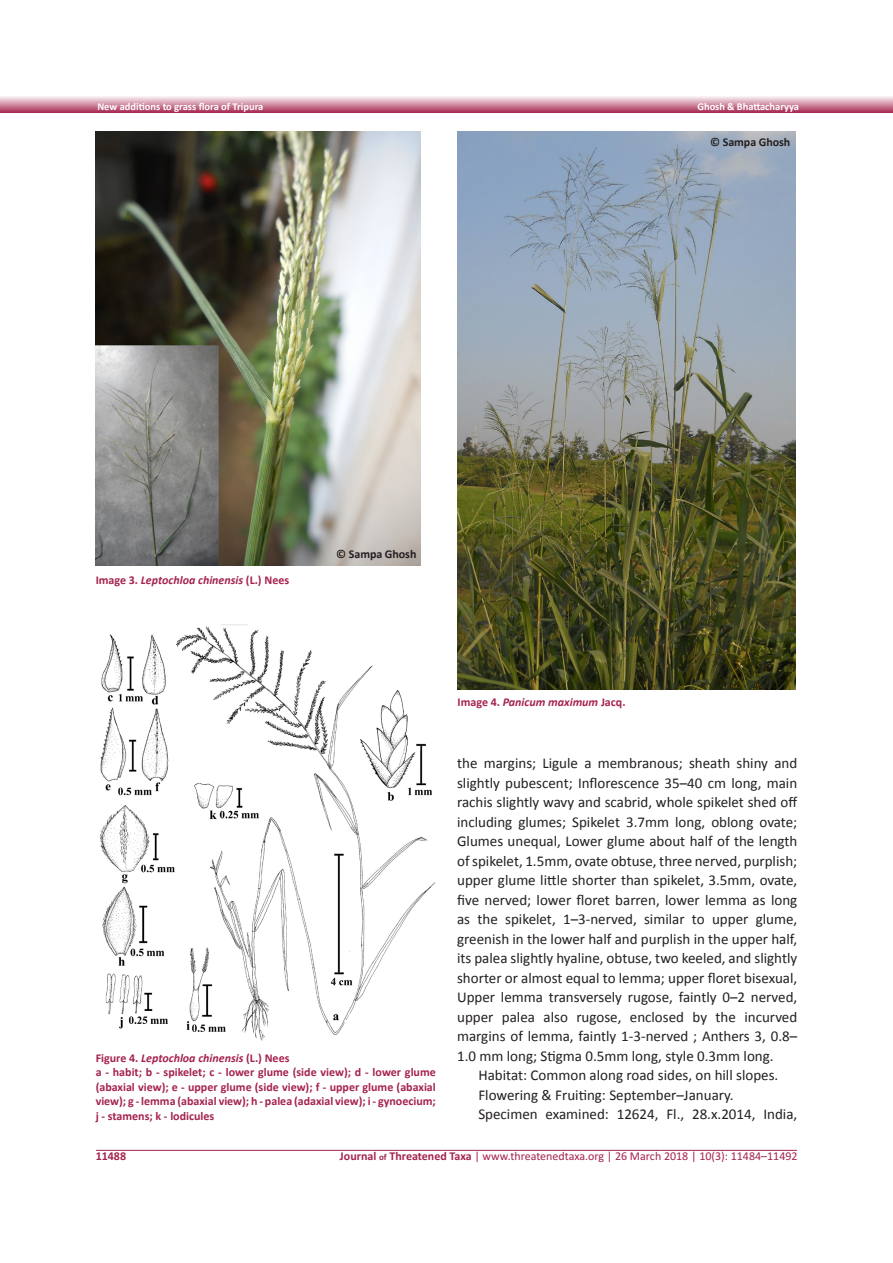
<style>
.page{position:relative;width:893px;height:1263px;background:#fff}
.page>*{position:absolute;margin:0;border:0;box-sizing:border-box;transform-origin:0 0}
.t1{font:15px/19.5px "Calibri";color:#231f20;text-align:justify}
.t2{font:700 12px/14.4px "Calibri";color:#a5234c;text-align:justify}
.t3{font:12px "Calibri Bold Italic 2";color:#a5234c}
.t4{font:12px "Calibri 2";color:#a5234c}
.t5{font:700 12px "Calibri";letter-spacing:-.005em;color:#231f20}
.t6{font:12px "Calibri Bold 2";color:#a5234c}
.t7{font:700 10.5px "Calibri";letter-spacing:-.005em;color:#fff}
.s1{font-family:"Calibri";font-weight:700}
.s2{font-family:"Calibri Bold 2"}
.s3{font-family:"Calibri Bold 2";font-size:9px}
</style>
<div class="page">
<hr style="left:96px;top:1150px;width:701px;height:1px;background:#a5234c">
<svg style="left:0;top:96px;width:893px;height:17px;background:#d08da2"></svg>
<img style="left:95px;top:131px;width:326px;height:435px">
<img style="left:99px;top:624px;width:337px;height:417px">
<img style="left:458px;top:131px;width:338px;height:558px">
<p class="t7" style="left:97px;top:100px;width:168px">New additions to grass flora of Tripura</p>
<p class="t7" style="left:697px;top:100px;width:103px">Ghosh &amp; Bhattacharyya</p>
<p class="t5" style="left:710px;top:134px;width:82px">© Sampa Ghosh</p>
<p class="t3" style="left:96px;top:572px;width:195px"><span class="s1">Image 3.</span> Leptochloa chinensis <span class="s1">(L.) Nees</span></p>
<p class="t5" style="left:336px;top:546px;width:82px">© Sampa Ghosh</p>
<p class="t3" style="left:96px;top:1050px;width:195px"><span class="s1">Figure 4.</span> Leptochloa chinensis <span class="s1">(L.) Nees</span></p>
<p class="t2" style="left:96px;top:1065px;width:342px">a - habit; b - spikelet; c - lower glume (side view); d - lower glume (abaxial view); e - upper glume (side view); f - upper glume (abaxial view); g - lemma (abaxial view); h - palea (adaxial view); i - gynoecium; j - stamens; k - lodicules</p>
<p class="t3" style="left:458px;top:695px;width:169px"><span class="s1">Image 4.</span> Panicum maximum <span class="s1">Jacq.</span></p>
<p class="t1" style="left:457px;top:753px;width:342px">the margins; Ligule a membranous; sheath shiny and slightly pubescent; Inflorescence 35–40 cm long, main rachis slightly wavy and scabrid, whole spikelet shed off including glumes; Spikelet 3.7mm long, oblong ovate; Glumes unequal, Lower glume about half of the length of spikelet, 1.5mm, ovate obtuse, three nerved, purplish; upper glume little shorter than spikelet, 3.5mm, ovate, five nerved; lower floret barren, lower lemma as long as the spikelet, 1–3-nerved, similar to upper glume, greenish in the lower half and purplish in the upper half, its palea slightly hyaline, obtuse, two keeled, and slightly shorter or almost equal to lemma; upper floret bisexual, Upper lemma transversely rugose, faintly 0–2 nerved, upper palea also rugose, enclosed by the incurved margins of lemma, faintly 1-3-nerved ; Anthers 3, 0.8– 1.0 mm long; Stigma 0.5mm long, style 0.3mm long.</p>
<p class="t1" style="left:478px;top:1065px;width:302px">Habitat: Common along road sides, on hill slopes.</p>
<p class="t1" style="left:478px;top:1085px;width:257px">Flowering &amp; Fruiting: September–January.</p>
<p class="t1" style="left:478px;top:1104px;width:320px">Specimen examined: 12624, Fl., 28.x.2014, India,</p>
<p class="t6" style="left:96px;top:1148px;width:32px">11488</p>
<p class="t4" style="left:340px;top:1148px;width:459px"><span class="s2">Journal</span> <span class="s3">of</span> <span class="s2">Threatened Taxa</span> | www.threatenedtaxa.org | 26 March 2018 | 10(3): 11484–11492</p>
</div>
